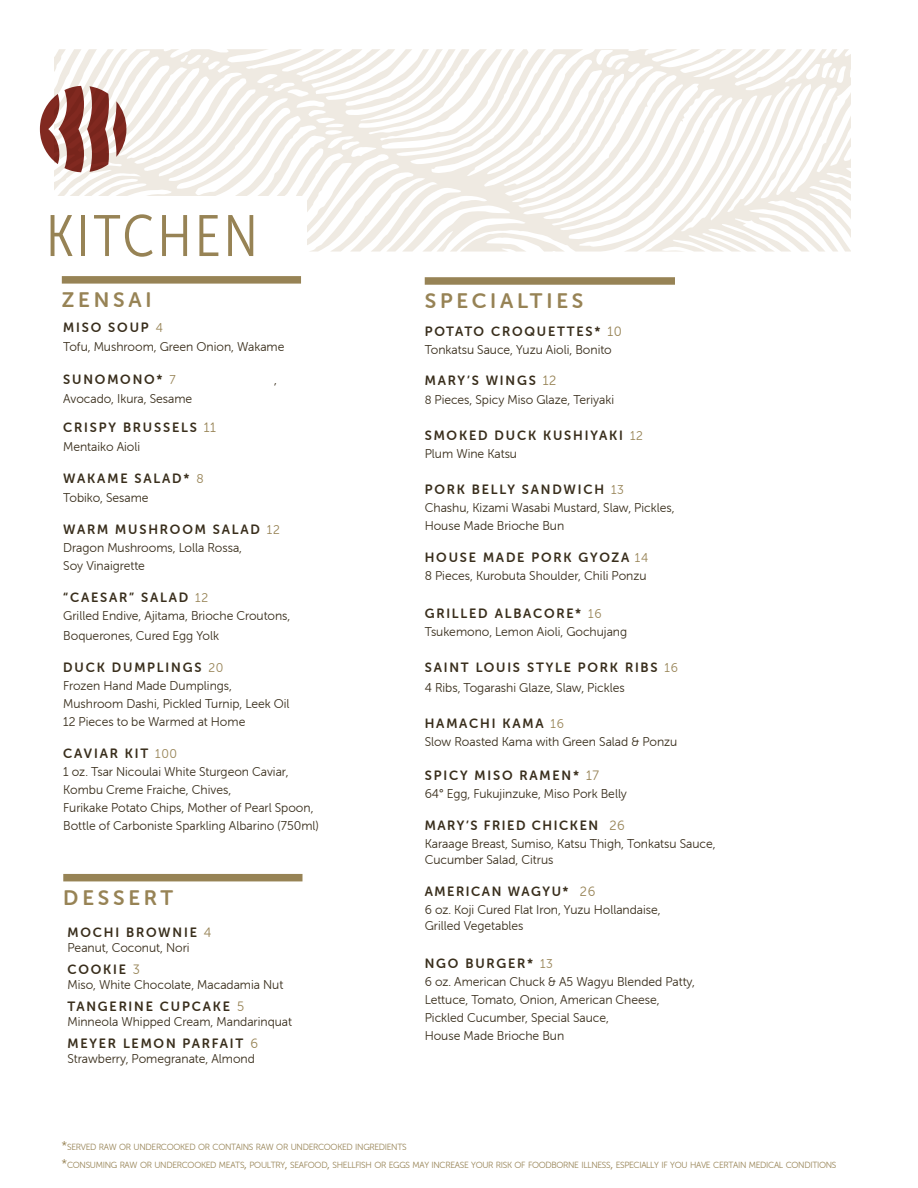
<style>
.page{position:relative;width:918px;height:1188px;background:#fff}
.page>*{position:absolute;margin:0;border:0;box-sizing:border-box;transform-origin:0 0}
.Large_Header{font:58.35px "Museo Sans Cond 300";letter-spacing:.06em;color:#978355}
.t1{font:21px "Museo Sans Rounded 700";letter-spacing:.18em;color:#978355}
.t2{font:13.5px "Museo Sans Rounded 700";letter-spacing:.14em;color:#392e1c;scale:.96 1}
.t3{font:13.5px "Museo Sans Rounded 700";letter-spacing:.12em;color:#392e1c;scale:.96 1}
.t4{font:12.75px/18px "Museo Sans Rounded 300";color:#392e1c;scale:.96 1}
.Body___Description{font:8.85px "Museo Sans Rounded 300";letter-spacing:-.035em;color:#978355;scale:.96 1}
.s1{font-family:"Museo Sans Rounded 300";font-size:12.75px;color:#978355}
.s2{font-family:"Museo Sans Rounded 300";color:#978355}
.s3{font-size:12px}
.s4{font-size:12.75px}
</style>
<div class="page">
<svg style="left:54px;top:49px;width:797px;height:203px;fill:#f2efe8"></svg>
<div style="left:54px;top:197px;width:252px;height:73px;background:#fff"></div>
<svg style="left:40px;top:49px;width:88px;height:123px"></svg>
<div style="left:425px;top:277px;width:250px;height:8px;background:#978355"></div>
<div style="left:62px;top:276px;width:239px;height:8px;background:#978355"></div>
<div style="left:63px;top:874px;width:240px;height:7px;background:#978355"></div>
<p class="Large_Header" style="left:46px;top:205px;width:213px">KITCHEN</p>
<h2 class="t1" style="left:62px;top:288px;width:91px">ZENSAI</h2>
<h2 class="t1" style="left:425px;top:290px;width:160px">SPECIALTIES</h2>
<p class="t2" style="left:63px;top:320px;width:105px">MISO SOUP <span class="s1">4</span></p>
<p class="t4" style="left:63px;top:338px;width:232px">Tofu, Mushroom, Green Onion, Wakame</p>
<p class="t2" style="left:63px;top:371px;width:119px">SUNOMONO* <span class="s1">7</span></p>
<p class="t4" style="left:274px;top:370px;width:4px">,</p>
<p class="t4" style="left:63px;top:390px;width:136px">Avocado, Ikura, Sesame</p>
<p class="t2" style="left:63px;top:419px;width:161px">CRISPY BRUSSELS <span class="s2">11</span></p>
<p class="t4" style="left:63px;top:437px;width:82px">Mentaiko Aioli</p>
<p class="t2" style="left:63px;top:471px;width:148px">WAKAME SALAD* <span class="s1">8</span></p>
<p class="t4" style="left:63px;top:489px;width:90px">Tobiko, Sesame</p>
<p class="t2" style="left:63px;top:522px;width:227px">WARM MUSHROOM SALAD <span class="s1">12</span></p>
<p class="t4" style="left:63px;top:539px;width:188px">Dragon Mushrooms, Lolla Rossa,<br>Soy Vinaigrette</p>
<p class="t2" style="left:63px;top:590px;width:152px">“CAESAR” SALAD <span class="s1">12</span></p>
<p class="t4" style="left:63px;top:607px;width:238px;line-height:19.2px">Grilled Endive, Ajitama, Brioche Croutons,<br>Boquerones, Cured Egg Yolk</p>
<p class="t2" style="left:63px;top:660px;width:168px">DUCK DUMPLINGS <span class="s1">20</span></p>
<p class="t4" style="left:63px;top:677px;width:237px">Frozen Hand Made Dumplings,<br>Mushroom Dashi, Pickled Turnip, Leek Oil<br>12 Pieces to be Warmed at Home</p>
<p class="t2" style="left:63px;top:746px;width:120px">CAVIAR KIT <span class="s1">100</span></p>
<p class="t4" style="left:63px;top:763px;width:268px">1 oz. Tsar Nicoulai White Sturgeon Caviar, Kombu Creme Fraiche, Chives,<br>Furikake Potato Chips, Mother of Pearl Spoon, Bottle of Carboniste Sparkling Albarino (750ml)</p>
<h2 class="t1" style="left:63px;top:886px;width:111px">DESSERT</h2>
<p class="t2" style="left:68px;top:924px;width:152px">MOCHI BROWNIE <span class="s2">4</span></p>
<p class="t4" style="left:68px;top:938px;width:129px">Peanut, Coconut, Nori</p>
<p class="t2" style="left:68px;top:961px;width:77px">COOKIE <span class="s2">3</span></p>
<p class="t4" style="left:68px;top:976px;width:226px">Miso, White Chocolate, Macadamia Nut</p>
<p class="t2" style="left:68px;top:999px;width:186px">TANGERINE CUPCAKE <span class="s2">5</span></p>
<p class="t4" style="left:68px;top:1013px;width:235px">Minneola Whipped Cream, Mandarinquat</p>
<p class="t2" style="left:68px;top:1036px;width:200px">MEYER LEMON PARFAIT <span class="s2">6</span></p>
<p class="t4" style="left:68px;top:1050px;width:197px">Strawberry, Pomegranate, Almond</p>
<p class="t2" style="left:425px;top:324px;width:207px">POTATO CROQUETTES* <span class="s2">10</span></p>
<p class="t4" style="left:425px;top:341px;width:196px">Tonkatsu Sauce, Yuzu Aioli, Bonito</p>
<p class="t2" style="left:425px;top:373px;width:139px">MARY’S WINGS <span class="s2">12</span></p>
<p class="t4" style="left:425px;top:391px;width:199px"><span class="s3">8</span> Pieces, Spicy Miso Glaze, Teriyaki</p>
<p class="t2" style="left:425px;top:428px;width:229px">SMOKED DUCK KUSHIYAKI <span class="s1">12</span></p>
<p class="t4" style="left:425px;top:445px;width:98px">Plum Wine Katsu</p>
<p class="t2" style="left:425px;top:482px;width:209px">PORK BELLY SANDWICH <span class="s1">13</span></p>
<p class="t4" style="left:425px;top:499px;width:262px">Chashu, Kizami Wasabi Mustard, Slaw, Pickles,<br>House Made Brioche Bun</p>
<p class="t2" style="left:425px;top:550px;width:234px">HOUSE MADE PORK GYOZA <span class="s1">14</span></p>
<p class="t4" style="left:425px;top:567px;width:233px">8 Pieces, Kurobuta Shoulder, Chili Ponzu</p>
<p class="t2" style="left:425px;top:606px;width:186px">GRILLED ALBACORE* <span class="s1">16</span></p>
<p class="t4" style="left:425px;top:623px;width:212px">Tsukemono, Lemon Aioli, Gochujang</p>
<p class="t2" style="left:425px;top:660px;width:265px">SAINT LOUIS STYLE PORK RIBS <span class="s1">16</span></p>
<p class="t4" style="left:425px;top:678px;width:210px">4 Ribs, Togarashi Glaze, Slaw, Pickles</p>
<p class="t2" style="left:425px;top:715px;width:147px">HAMACHI KAMA <span class="s1">16</span></p>
<p class="t4" style="left:425px;top:732px;width:265px">Slow Roasted Kama with Green Salad &amp; Ponzu</p>
<p class="t2" style="left:425px;top:767px;width:183px">SPICY MISO RAMEN* <span class="s2">17</span></p>
<p class="t4" style="left:425px;top:784px;width:212px">64° Egg, Fukujinzuke, Miso Pork Belly</p>
<p class="t3" style="left:425px;top:818px;width:210px">MARY’S FRIED CHICKEN <span class="s2">26</span></p>
<p class="t4" style="left:425px;top:836px;width:304px;line-height:15.9px">Karaage Breast, Sumiso, Katsu Thigh, Tonkatsu Sauce,<br>Cucumber Salad, Citrus</p>
<p class="t3" style="left:425px;top:884px;width:179px">AMERICAN WAGYU* <span class="s2">26</span></p>
<p class="t4" style="left:425px;top:902px;width:247px;line-height:15.9px">6 oz. Koji Cured Flat Iron, Yuzu Hollandaise,<br>Grilled Vegetables</p>
<p class="t2" style="left:425px;top:956px;width:135px">NGO BURGER* <span class="s1">13</span></p>
<p class="t4" style="left:425px;top:973px;width:283px">6 oz. American Chuck &amp; A5 Wagyu Blended Patty, Lettuce, Tomato, Onion, American Cheese, Pickled Cucumber, Special Sauce,<br>House Made Brioche Bun</p>
<p class="Body___Description" style="left:62px;top:1143px;width:361px"><span class="s4">*</span>SERVED RAW OR UNDERCOOKED OR CONTAINS RAW OR UNDERCOOKED INGREDIENTS</p>
<p class="Body___Description" style="left:62px;top:1161px;width:809px"><span class="s4">*</span>CONSUMING RAW OR UNDERCOOKED MEATS<span class="s4">,</span> POULTRY<span class="s4">,</span> SEAFOOD<span class="s4">,</span> SHELLFISH OR EGGS MAY INCREASE YOUR RISK OF FOODBORNE ILLNESS<span class="s4">,</span> ESPECIALLY IF YOU HAVE CERTAIN MEDICAL CONDITIONS</p>
</div>
